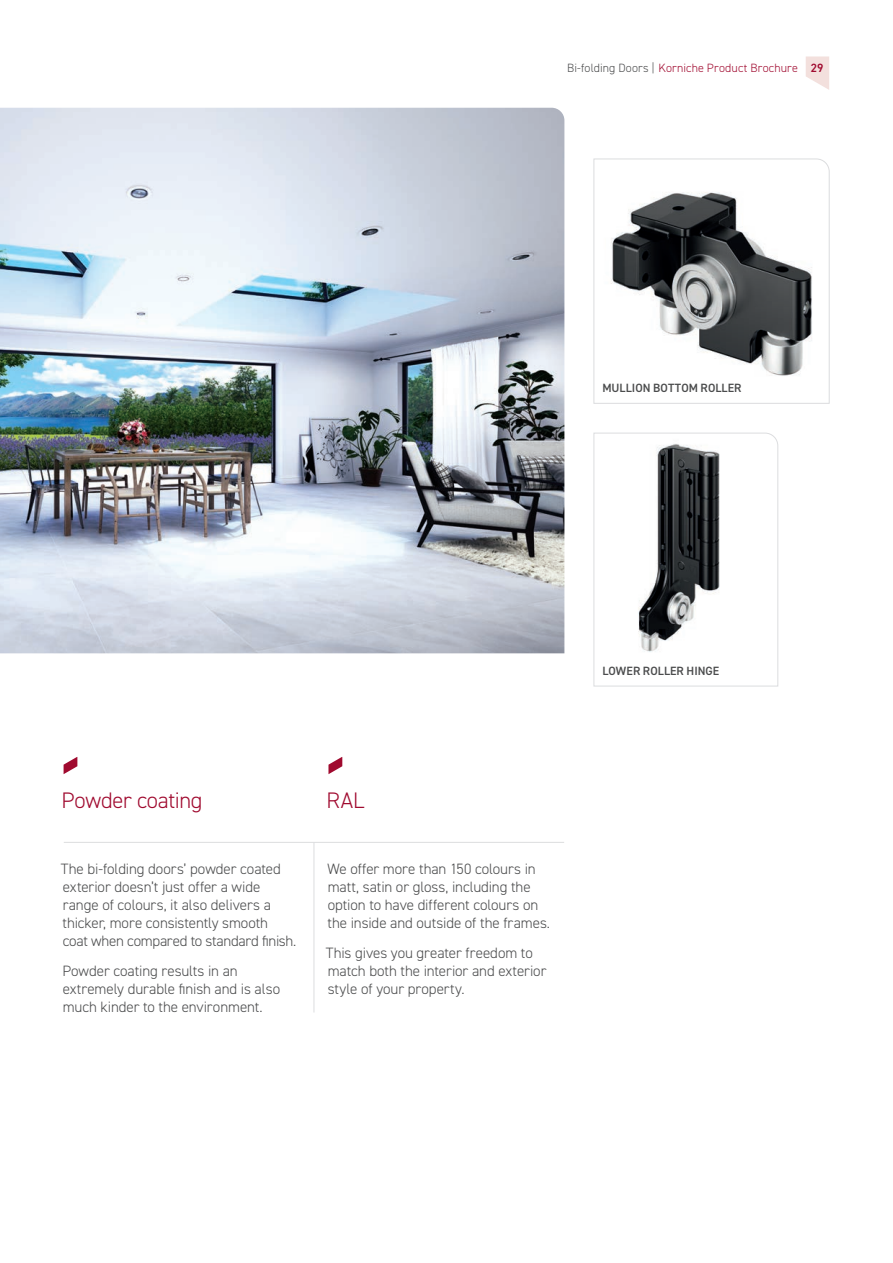
<style>
.page{position:relative;width:893px;height:1263px;background:#fff}
.page>*{position:absolute;margin:0;border:0;box-sizing:border-box;transform-origin:0 0}
.t1{font:300 22.5px "DIN2014";letter-spacing:-.01em;color:#a00a2f}
.t2{font:300 15px/18px "DIN2014";letter-spacing:-.005em;color:#4b4c4d}
.t3{font:300 12px "DIN2014";letter-spacing:.015em;color:#a00a2f}
.t4{font:600 12px "DIN2014";letter-spacing:.005em;color:#4b4c4d}
.t5{font:600 12px "DIN2014";color:#a00a2f}
.s1{color:#4b4c4d}
</style>
<div class="page">
<hr style="left:64px;top:842px;width:500px;height:1px;background:#dcdddf">
<svg style="left:64px;top:757px;width:13px;height:17px"></svg>
<svg style="left:328px;top:757px;width:14px;height:17px"></svg>
<hr style="left:314px;top:842px;width:1px;height:170px;background:#dcdddf">
<img style="left:0;top:108px;width:564px;height:545px">
<svg style="left:806px;top:56px;width:23px;height:34px"></svg>
<svg style="left:593px;top:432px;width:186px;height:255px"></svg>
<svg style="left:593px;top:158px;width:237px;height:246px"></svg>
<p class="t3" style="left:567px;top:61px;width:232px"><span class="s1">Bi-folding Doors |</span> Korniche Product Brochure</p>
<p class="t5" style="left:811px;top:60px;width:14px">29</p>
<p class="t4" style="left:602px;top:380px;width:141px">MULLION BOTTOM ROLLER</p>
<p class="t1" style="left:62px;top:786px;width:142px">Powder coating</p>
<p class="t1" style="left:327px;top:786px;width:39px">RAL</p>
<p class="t2" style="left:61px;top:859px;width:237px">The bi-folding doors’ powder coated exterior doesn’t just offer a wide range of colours, it also delivers a thicker, more consistently smooth<br>coat when compared to standard finish.</p>
<p class="t2" style="left:62px;top:962px;width:219px">Powder coating results in an extremely durable finish and is also much kinder to the environment.</p>
<p class="t2" style="left:327px;top:859px;width:224px">We offer more than 150 colours in matt, satin or gloss, including the option to have different colours on the inside and outside of the frames.</p>
<p class="t2" style="left:326px;top:944px;width:222px">This gives you greater freedom to match both the interior and exterior style of your property.</p>
<p class="t4" style="left:602px;top:663px;width:118px">LOWER ROLLER HINGE</p>
</div>
